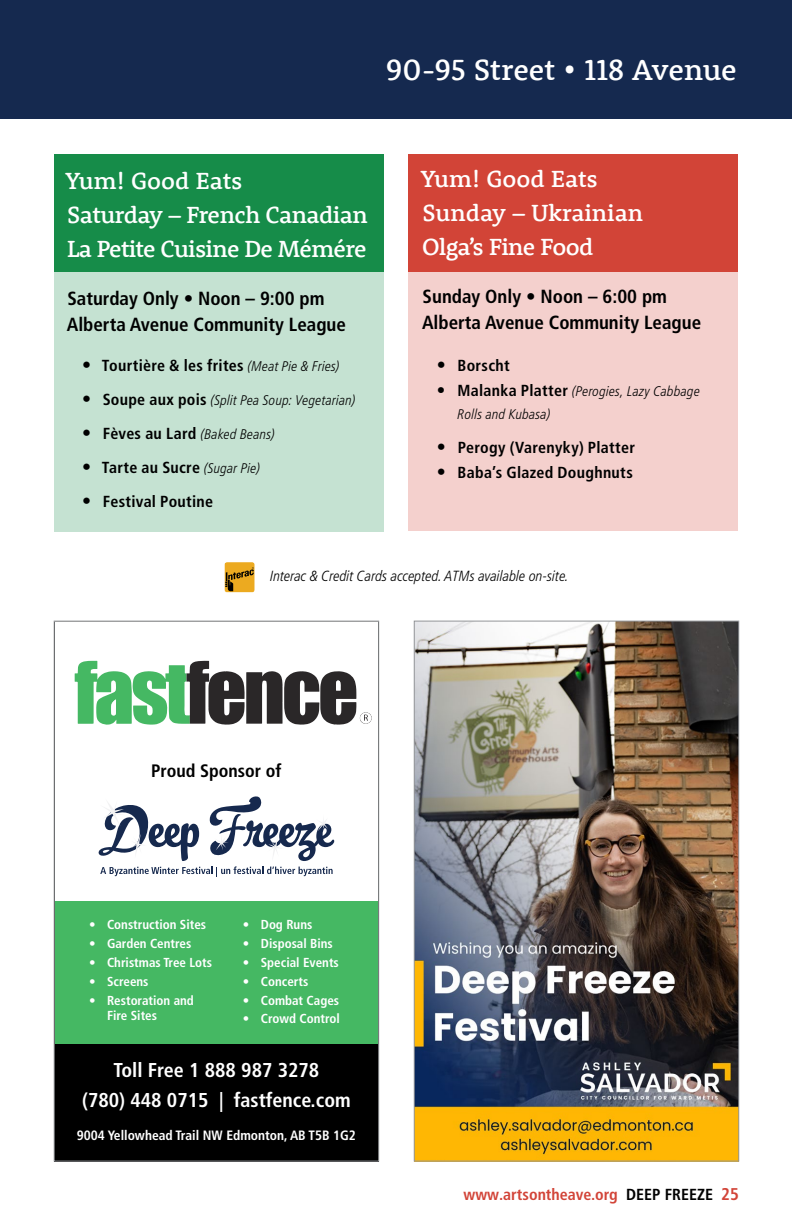
<style>
.page{position:relative;width:792px;height:1224px;background:#fff}
.page>*{position:absolute;margin:0;border:0;box-sizing:border-box;transform-origin:0 0}
.t1{font:500 30px "Rooney";letter-spacing:-.005em;color:#fff}
.t2{font:500 24px/34px "Rooney";letter-spacing:-.02em;color:#fff}
.t3{font:500 24px/34px "Rooney";color:#fff}
.t4{font:700 condensed 20px "Frutiger LT Pro";color:#fff}
.t5{font:700 condensed 19px/26px "Frutiger LT Pro";color:#000}
.t6{font:700 condensed 18px "Frutiger LT Pro";color:#000}
.t7{font:700 condensed 16px "Frutiger LT Pro";letter-spacing:.015em;color:#000}
.t8{font:700 condensed 16px "Frutiger LT Pro";color:#d24438}
.t9{font:italic 300 condensed 14.8px "Frutiger LT Pro";color:#000}
.t10{font:italic 300 condensed 14px/23px "Frutiger LT Pro";letter-spacing:.015em;color:#000}
.t11{font:700 condensed 13.6px "Frutiger LT Pro";color:#fff}
.t12{font:700 condensed 13px/15.6px "Frutiger LT Pro";color:#fff}
.s1{font-size:18px}
.s2{font-weight:300;font-style:italic;font-size:14px}
.s3{font-weight:700;font-style:normal;font-size:18px}
.s4{font-weight:700;font-style:normal;font-size:16px}
.s5{font-weight:700;font-style:normal;font-size:17px}
.s6{color:#000}
.s7{font-size:17px}
</style>
<div class="page">
<div style="left:54px;top:154px;width:330px;height:377px;background:#c5e2d2"></div>
<div style="left:54px;top:154px;width:330px;height:117px;background:#168c49"></div>
<div style="left:408px;top:200px;width:330px;height:331px;background:#f4d0cd"></div>
<div style="left:408px;top:154px;width:330px;height:117px;background:#d24437"></div>
<div style="left:0;top:0;width:792px;height:118px;background:#15294f"></div>
<svg style="left:224px;top:562px;width:31px;height:31px"></svg>
<div style="left:54px;top:901px;width:325px;height:249px;background:#45b863"></div>
<div style="left:54px;top:1044px;width:325px;height:117px;background:#000"></div>
<svg style="left:75px;top:661px;width:297px;height:64px"></svg>
<svg style="left:99px;top:796px;width:235px;height:80px"></svg>
<img style="left:416px;top:623px;width:321px;height:536px">
<h1 class="t1" style="left:386px;top:50px;width:352px">90-95 Street • 118 Avenue</h1>
<h2 class="t2" style="left:65px;top:163px;width:304px">Yum! Good Eats<br>Saturday – French Canadian<br>La Petite Cuisine De Mémére</h2>
<h3 class="t5" style="left:67px;top:285px;width:281px">Saturday Only • Noon – 9:00 pm<br>Alberta Avenue Community League</h3>
<p class="t7" style="left:82px;top:356px;width:259px"><span class="s1">•</span> Tourtière &amp; les frites <span class="s2">(Meat Pie &amp; Fries)</span></p>
<p class="t10" style="left:82px;top:389px;width:275px"><span class="s3">•</span> <span class="s4">Soupe aux pois</span> (Split Pea Soup: Vegetarian)</p>
<p class="t10" style="left:82px;top:423px;width:194px"><span class="s3">•</span> <span class="s4">Fèves au Lard</span> (Baked Beans)</p>
<p class="t7" style="left:82px;top:458px;width:179px"><span class="s1">•</span> Tarte au Sucre <span class="s2">(Sugar Pie)</span></p>
<p class="t7" style="left:82px;top:492px;width:132px"><span class="s1">•</span> Festival Poutine</p>
<h2 class="t3" style="left:420px;top:161px;width:224px">Yum! Good Eats<br>Sunday – Ukrainian<br>Olga’s Fine Food</h2>
<h3 class="t5" style="left:422px;top:284px;width:281px">Sunday Only • Noon – 6:00 pm<br>Alberta Avenue Community League</h3>
<p class="t7" style="left:437px;top:356px;width:74px"><span class="s1">•</span> Borscht</p>
<p class="t10" style="left:458px;top:380px;width:244px;text-indent:-21px"><span class="s5">•</span> <span class="s4">Malanka Platter</span> (Perogies, Lazy Cabbage<br>Rolls and Kubasa)</p>
<p class="t7" style="left:437px;top:438px;width:200px"><span class="s1">•</span> Perogy (Varenyky) Platter</p>
<p class="t7" style="left:437px;top:463px;width:198px"><span class="s1">•</span> Baba’s Glazed Doughnuts</p>
<p class="t9" style="left:270px;top:567px;width:300px">Interac &amp; Credit Cards accepted. ATMs available on-site.</p>
<h3 class="t6" style="left:151px;top:760px;width:132px">Proud Sponsor of</h3>
<p class="t12" style="left:89px;top:917px;width:119px">• Construction Sites</p>
<p class="t12" style="left:89px;top:936px;width:104px">• Garden Centres</p>
<p class="t12" style="left:89px;top:955px;width:125px">• Christmas Tree Lots</p>
<p class="t12" style="left:89px;top:973px;width:61px">• Screens</p>
<p class="t12" style="left:107px;top:992px;width:88px;text-indent:-18px">• Restoration and<br>Fire Sites</p>
<p class="t12" style="left:243px;top:917px;width:71px">• Dog Runs</p>
<p class="t12" style="left:243px;top:936px;width:92px">• Disposal Bins</p>
<p class="t12" style="left:243px;top:955px;width:98px">• Special Events</p>
<p class="t12" style="left:243px;top:973px;width:67px">• Concerts</p>
<p class="t12" style="left:243px;top:992px;width:98px">• Combat Cages</p>
<p class="t12" style="left:243px;top:1011px;width:99px">• Crowd Control</p>
<h3 class="t4" style="left:114px;top:1058px;width:207px">Toll Free 1 888 987 3278</h3>
<h3 class="t4" style="left:82px;top:1089px;width:270px">(780) 448 0715 | fastfence.com</h3>
<p class="t11" style="left:77px;top:1127px;width:281px">9004 Yellowhead Trail NW Edmonton, AB T5B 1G2</p>
<p class="t8" style="left:464px;top:1185px;width:277px">www.artsontheave.org <span class="s6">DEEP FREEZE</span> <span class="s7">25</span></p>
</div>
